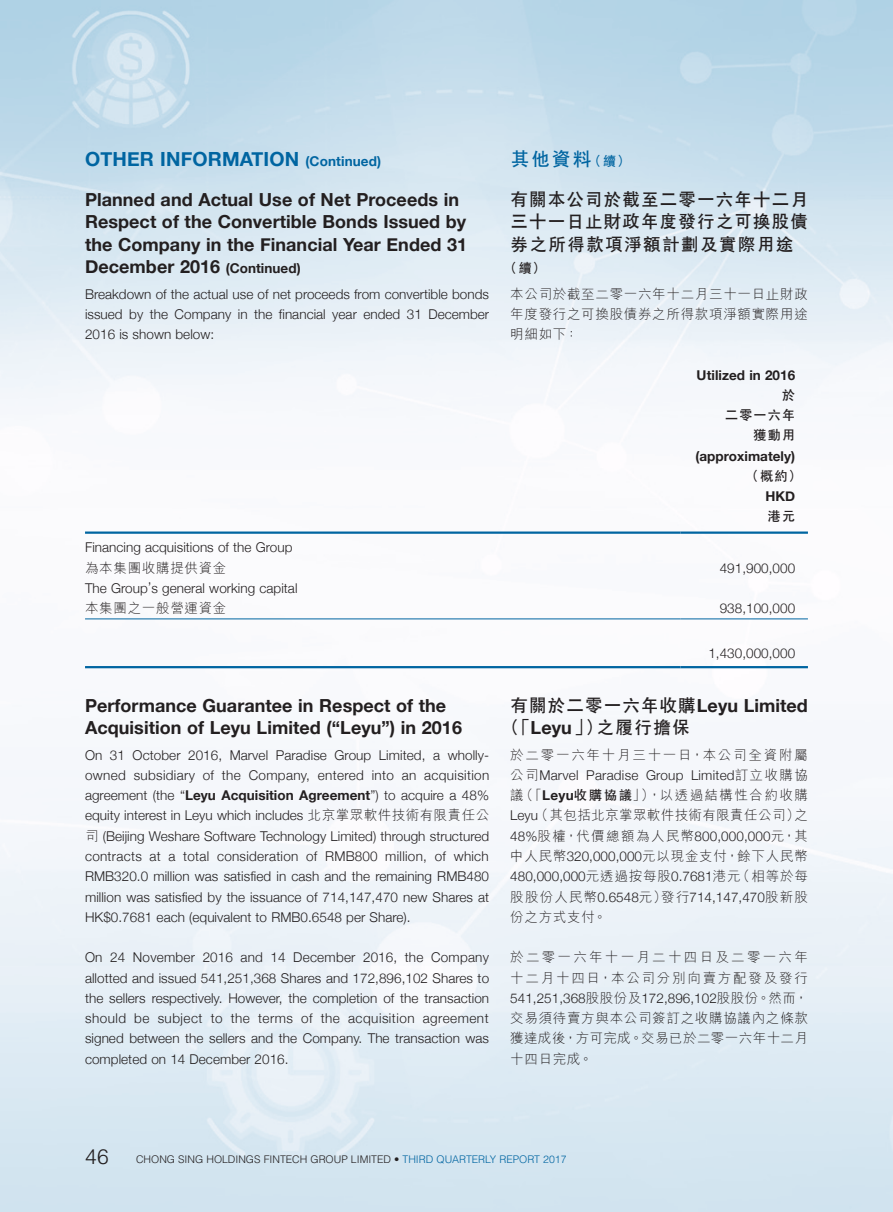
<style>
.page{position:relative;width:893px;height:1212px;background:#fff}
.page>*{position:absolute;margin:0;border:0;box-sizing:border-box;transform-origin:0 0}
.t1{font:300 21px "Helvetica LT Std";color:#231f20}
.Heading_1{font:700 19.5px "Helvetica Neue";letter-spacing:.01em;color:#0065a1}
.C_Heading_1{font:700 19.5px "C Hei 2 HK";color:#0065a1}
.Heading_2{font:700 18px/22.5px "Helvetica Neue";letter-spacing:.005em;color:#231f20}
.C_Heading_2{font:700 18px/22.5px "C Hei 2 HK";letter-spacing:.035em;color:#231f20;text-align:justify}
.Body_Text{font:300 13.5px/20.2px "Helvetica Neue";letter-spacing:.005em;color:#231f20;text-align:justify}
.C_Body_Text{font:300 13.5px/20.2px "M Hei HK";letter-spacing:.05em;color:#231f20;text-align:justify}
.Body_Text-2{font:700 13.5px "Helvetica Neue";letter-spacing:.005em;color:#231f20}
.Body_Text-3{font:300 13.5px "M Hei HK";letter-spacing:.055em;color:#231f20}
.Body_Text-4{font:700 13.5px "C Hei 2 HK";letter-spacing:.055em;color:#231f20}
.C_Heading_2-2{font:700 13.5px "C Hei 2 HK";color:#231f20}
.t2{font:300 10.5px "Helvetica LT Std";color:#231f20}
.s1{font-size:13.5px}
.s2{font-weight:700}
.s3{font-family:"M Hei HK"}
.s4{font-family:"Helvetica Neue"}
.s5{font-family:"Helvetica Neue";font-weight:700}
.s6{font-family:"C Hei 2 HK";font-weight:700}
.s7{color:#0065a1}
</style>
<div class="page">
<hr style="left:85px;top:531px;width:595px;height:3px;background:#0065a1">
<hr style="left:680px;top:531px;width:128px;height:3px;background:#0065a1">
<hr style="left:85px;top:618px;width:595px;height:1px;background:#0065a1">
<hr style="left:680px;top:618px;width:128px;height:1px;background:#0065a1">
<hr style="left:85px;top:666px;width:595px;height:2px;background:#0065a1">
<hr style="left:680px;top:666px;width:128px;height:2px;background:#0065a1">
<p class="Heading_1" style="left:85px;top:144px;width:298px">OTHER INFORMATION <span class="s1">(Continued)</span></p>
<p class="Heading_2" style="left:85px;top:189px;width:384px">Planned and Actual Use of Net Proceeds in Respect of the Convertible Bonds Issued by the Company in the Financial Year Ended 31<br>December 2016 <span class="s1">(Continued)</span></p>
<p class="Body_Text" style="left:85px;top:283px;width:406px">Breakdown of the actual use of net proceeds from convertible bonds issued by the Company in the financial year ended 31 December 2016 is shown below:</p>
<p class="C_Heading_1" style="left:510px;top:149px;width:122px">其他資料<span class="s1">（續）</span></p>
<p class="C_Heading_2" style="left:510px;top:188px;width:299px">有關本公司於截至二零一六年十二月三十一日止財政年度發行之可換股債券之所得款項淨額計劃及實際用途</p>
<p class="C_Heading_2-2" style="left:503px;top:261px;width:44px">（續）</p>
<p class="C_Body_Text" style="left:510px;top:283px;width:299px">本公司於截至二零一六年十二月三十一日止財政年度發行之可換股債券之所得款項淨額實際用途明細如下：</p>
<p class="Body_Text-2" style="left:697px;top:364px;width:100px">Utilized in 2016</p>
<p class="Body_Text-4" style="left:782px;top:388px;width:15px">於</p>
<p class="Body_Text-4" style="left:725px;top:408px;width:72px">二零一六年</p>
<p class="Body_Text-4" style="left:753px;top:429px;width:43px">獲動用</p>
<p class="Body_Text-2" style="left:695px;top:445px;width:101px">(approximately)</p>
<p class="Body_Text-4" style="left:745px;top:469px;width:58px">（概約）</p>
<p class="Body_Text-2" style="left:765px;top:486px;width:31px">HKD</p>
<p class="Body_Text-4" style="left:767px;top:510px;width:29px">港元</p>
<p class="Body_Text" style="left:85px;top:536px;width:209px">Financing acquisitions of the Group</p>
<p class="Body_Text-3" style="left:85px;top:561px;width:143px">為本集團收購提供資金</p>
<p class="Body_Text" style="left:720px;top:557px;width:77px">491,900,000</p>
<p class="Body_Text" style="left:85px;top:577px;width:214px">The Group’s general working capital</p>
<p class="Body_Text-3" style="left:85px;top:601px;width:143px">本集團之一般營運資金</p>
<p class="Body_Text" style="left:720px;top:597px;width:77px">938,100,000</p>
<p class="Body_Text" style="left:708px;top:642px;width:88px">1,430,000,000</p>
<p class="Heading_2" style="left:85px;top:695px;width:378px">Performance Guarantee in Respect of the<br>Acquisition of Leyu Limited (“Leyu”) in 2016</p>
<p class="Body_Text" style="left:85px;top:744px;width:406px">On 31 October 2016, Marvel Paradise Group Limited, a wholly&shy;owned subsidiary of the Company, entered into an acquisition agreement (the “<span class="s2">Leyu Acquisition Agreement</span>”) to acquire a 48% equity interest in Leyu which includes <span class="s3">北京掌眾軟件技術有限責任公司</span> (Beijing Weshare Software Technology Limited) through structured contracts at a total consideration of RMB800 million, of which RMB320.0 million was satisfied in cash and the remaining RMB480 million was satisfied by the issuance of 714,147,470 new Shares at HK$0.7681 each (equivalent to RMB0.6548 per Share).</p>
<p class="Body_Text" style="left:85px;top:946px;width:406px">On 24 November 2016 and 14 December 2016, the Company allotted and issued 541,251,368 Shares and 172,896,102 Shares to the sellers respectively. However, the completion of the transaction should be subject to the terms of the acquisition agreement signed between the sellers and the Company. The transaction was completed on 14 December 2016.</p>
<p class="C_Heading_2" style="left:501px;top:694px;width:308px;text-indent:9px">有關於二零一六年收購<span class="s4">Leyu Limited</span>（「<span class="s4">Leyu</span>」）之履行擔保</p>
<p class="C_Body_Text" style="left:510px;top:744px;width:299px">於二零一六年十月三十一日，本公司全資附屬公司<span class="s4">Marvel Paradise Group Limited</span>訂立收購協議（「<span class="s5">Leyu</span><span class="s6">收購協議</span>」），以透過結構性合約收購<span class="s4">Leyu</span>（其包括北京掌眾軟件技術有限責任公司）之<span class="s4">48%</span>股權，代價總額為人民幣<span class="s4">800,000,000</span>元，其中人民幣<span class="s4">320,000,000</span>元以現金支付，餘下人民幣<span class="s4">480,000,000</span>元透過按每股<span class="s4">0.7681</span>港元（相等於每股股份人民幣<span class="s4">0.6548</span>元）發行<span class="s4">714,147,470</span>股新股份之方式支付。</p>
<p class="C_Body_Text" style="left:510px;top:947px;width:299px">於二零一六年十一月二十四日及二零一六年十二月十四日，本公司分別向賣方配發及發行<span class="s4">541,251,368</span>股股份及<span class="s4">172,896,102</span>股股份。然而，交易須待賣方與本公司簽訂之收購協議內之條款獲達成後，方可完成。交易已於二零一六年十二月十四日完成。</p>
<h1 class="t1" style="left:85px;top:1143px;width:25px">46</h1>
<p class="t2" style="left:136px;top:1152px;width:432px">CHONG SING HOLDINGS FINTECH GROUP LIMITED • <span class="s7">THIRD QUARTERLY REPORT 2017</span></p>
</div>
